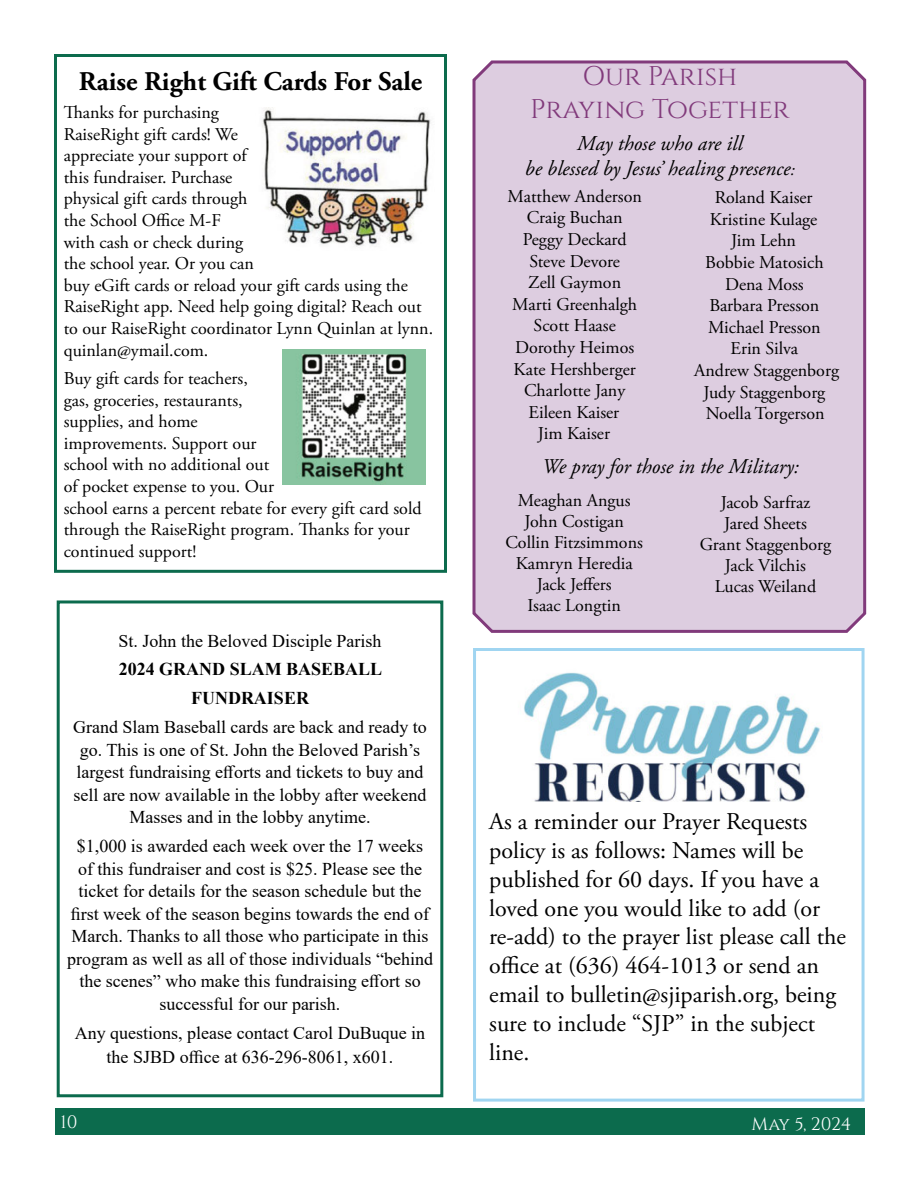
<style>
.page{position:relative;width:918px;height:1188px;background:#fff}
.page>*{position:absolute;margin:0;border:0;box-sizing:border-box;transform-origin:0 0}
.t1{font:700 27px "Adobe Garamond Pro";color:#000}
.t2{font:27px/32.4px "Gktmjb Cinzel";color:#813a7b;text-align:center}
.t3{font:24px/28.8px "Adobe Garamond Pro";color:#000}
.t4{font:italic 21px/25.2px "Adobe Garamond Pro";color:#000;text-align:center}
.t5{font:18px/21.6px "Adobe Garamond Pro";color:#000;text-align:center}
.t6{font:18px/22.5px "Vwlpmp Times New Roman";color:#000}
.t7{font:18px "Mmsrcy Times New Roman";color:#000}
.t8{font:700 18px/28.3px "Times New Roman";color:#000;text-align:center}
.t9{font:18px "Cfkjvj Cinzel";letter-spacing:-.015em;color:#fff}
.t10{font:18px "Gktmjb Cinzel";color:#fff}
.s1{font-size:18px}
</style>
<div class="page">
<div style="left:55px;top:1108px;width:810px;height:27px;background:#0c6b4d"></div>
<div style="left:472px;top:60px;width:395px;height:573px;background:#ddcde0"></div>
<div style="left:473px;top:648px;width:392px;height:454px;border:3px solid #a0d5f1"></div>
<img style="left:523px;top:672px;width:297px;height:130px">
<div style="left:54px;top:54px;width:393px;height:519px;border:3px solid #0c6b4d"></div>
<img style="left:283px;top:349px;width:143px;height:135px">
<img style="left:262px;top:108px;width:169px;height:139px">
<div style="left:57px;top:600px;width:386px;height:497px;border:3px solid #0c6b4d"></div>
<h1 class="t1" style="left:79px;top:65px;width:345px">Raise Right Gift Cards For Sale</h1>
<p class="t5" style="left:64px;top:102px;width:371px;text-align:left">Thanks for purchasing<br>RaiseRight gift cards! We<br>appreciate your support of<br>this fundraiser. Purchase<br>physical gift cards through<br>the School Office M-F<br>with cash or check during<br>the school year. Or you can<br>buy eGift cards or reload your gift cards using the<br>RaiseRight app. Need help going digital? Reach out to our RaiseRight coordinator Lynn Quinlan at lynn. quinlan@ymail.com.</p>
<p class="t5" style="left:64px;top:368px;width:359px;text-align:left">Buy gift cards for teachers,<br>gas, groceries, restaurants,<br>supplies, and home<br>improvements. Support our<br>school with no additional out<br>of pocket expense to you. Our<br>school earns a percent rebate for every gift card sold through the RaiseRight program. Thanks for your continued support!</p>
<p class="t6" style="left:119px;top:629px;width:264px">St. John the Beloved Disciple Parish</p>
<p class="t8" style="left:119px;top:655px;width:265px">2024 GRAND SLAM BASEBALL<br>FUNDRAISER</p>
<p class="t6" style="left:73px;top:715px;width:355px">Grand Slam Baseball cards are back and ready to go. This is one of St. John the Beloved Parish’s largest fundraising efforts and tickets to buy and</p>
<p class="t7" style="left:74px;top:782px;width:354px">sell are now available in the lobby after weekend</p>
<p class="t6" style="left:77px;top:802px;width:348px;line-height:29.2px;text-align:center">Masses and in the lobby anytime.<br>$1,000 is awarded each week over the 17 weeks</p>
<p class="t6" style="left:78px;top:857px;width:345px">of this fundraiser and cost is $25. Please see the</p>
<p class="t7" style="left:79px;top:879px;width:344px">ticket for details for the season schedule but the</p>
<p class="t6" style="left:71px;top:902px;width:360px">first week of the season begins towards the end of<br>March. Thanks to all those who participate in this</p>
<p class="t7" style="left:67px;top:946px;width:367px">program as well as all of those individuals “behind</p>
<p class="t6" style="left:79px;top:969px;width:343px">the scenes” who make this fundraising effort so</p>
<p class="t7" style="left:160px;top:991px;width:182px">successful for our parish.</p>
<p class="t6" style="left:75px;top:1020px;width:352px;line-height:24px;text-align:center">Any questions, please contact Carol DuBuque in the SJBD office at 636-296-8061, x601.</p>
<h1 class="t2" style="left:530px;top:60px;width:261px">Our Parish<br>Praying Together</h1>
<p class="t4" style="left:525px;top:131px;width:271px">May those who are ill<br>be blessed by Jesus’ healing presence<span class="s1">:</span></p>
<p class="t5" style="left:508px;top:186px;width:136px">Matthew Anderson<br>Craig Buchan<br>Peggy Deckard<br>Steve Devore<br>Zell Gaymon<br>Marti Greenhalgh<br>Scott Haase<br>Dorothy Heimos<br>Kate Hershberger<br>Charlotte Jany<br>Eileen Kaiser<br>Jim Kaiser</p>
<p class="t5" style="left:694px;top:187px;width:146px">Roland Kaiser<br>Kristine Kulage<br>Jim Lehn<br>Bobbie Matosich<br>Dena Moss<br>Barbara Presson<br>Michael Presson<br>Erin Silva<br>Andrew Staggenborg<br>Judy Staggenborg<br>Noella Torgerson</p>
<p class="t4" style="left:542px;top:454px;width:259px">We pray for those in the Military:</p>
<p class="t5" style="left:505px;top:490px;width:139px;line-height:21px">Meaghan Angus<br>John Costigan<br>Collin Fitzsimmons<br>Kamryn Heredia<br>Jack Jeffers<br>Isaac Longtin</p>
<p class="t5" style="left:700px;top:492px;width:133px;line-height:21px">Jacob Sarfraz<br>Jared Sheets<br>Grant Staggenborg<br>Jack Vilchis<br>Lucas Weiland</p>
<p class="t3" style="left:489px;top:808px;width:358px">As a reminder our Prayer Requests policy is as follows: Names will be published for 60 days. If you have a loved one you would like to add (or re-add) to the prayer list please call the office at (636) 464-1013 or send an email to bulletin@sjiparish.org, being sure to include “SJP” in the subject line.</p>
<p class="t10" style="left:61px;top:1111px;width:18px">10</p>
<p class="t9" style="left:752px;top:1114px;width:101px">May 5, 2024</p>
</div>
